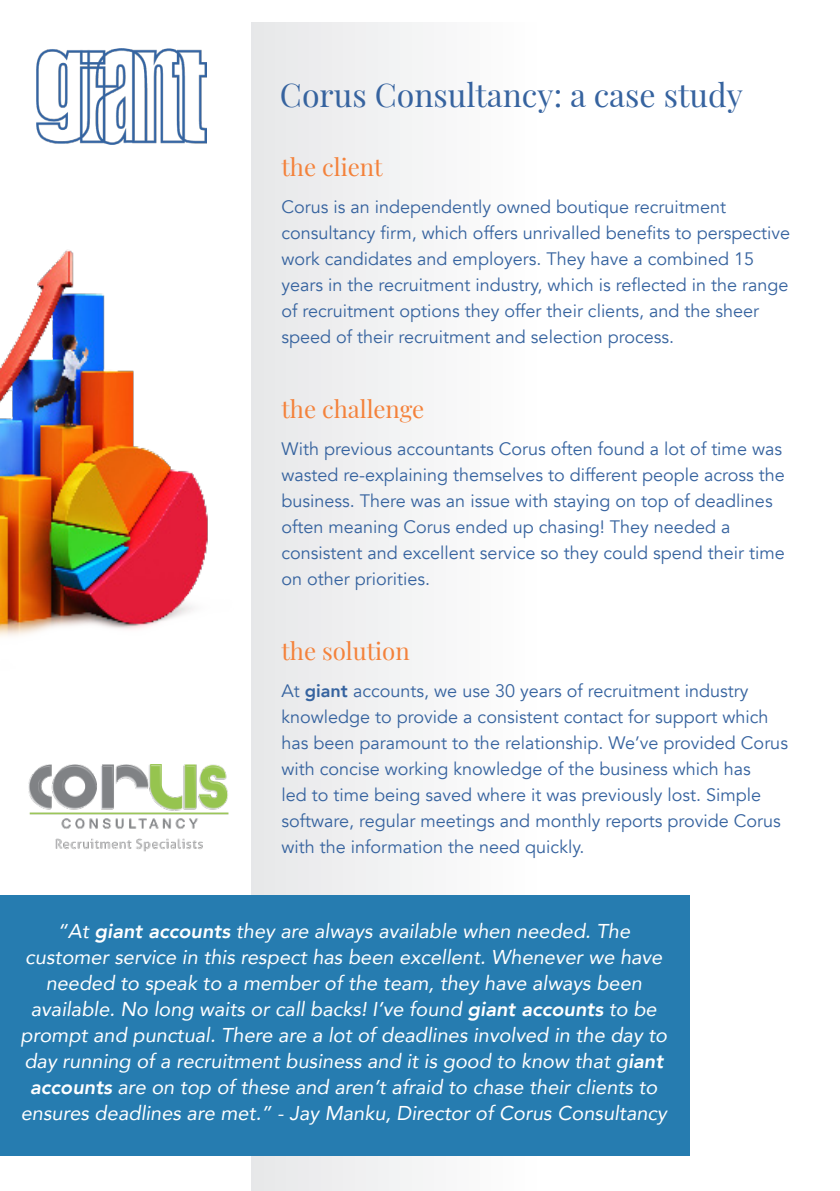
<style>
.page{position:relative;width:840px;height:1191px;background:#fff}
.page>*{position:absolute;margin:0;border:0;box-sizing:border-box;transform-origin:0 0}
.Headline{font:32px "Playfair Display";color:#36639f}
.Body_text{font:24px "Playfair Display";color:#f4823b}
.Body_text-2{font:italic 20px/26px "Avenir";color:#fff;text-align:center}
.Body_text-3{font:18px/26px "Avenir";color:#36639f}
.s1{font-weight:800}
.s2{font-weight:800;font-style:normal}
</style>
<div class="page">
<div style="left:252px;top:22px;width:482px;height:1169px;background:#f2f3f4"></div>
<div style="left:540px;top:0;width:297px;height:1191px;background:#fff"></div>
<div style="left:0;top:894px;width:688px;height:261px;background:#267cb0"></div>
<img style="left:0;top:249px;width:208px;height:388px">
<img style="left:36px;top:48px;width:170px;height:96px">
<img style="left:28px;top:764px;width:200px;height:87px">
<p class="Headline" style="left:280px;top:70px;width:464px">Corus Consultancy: a case study</p>
<p class="Body_text" style="left:281px;top:148px;width:103px">the client</p>
<p class="Body_text-3" style="left:281px;top:194px;width:510px">Corus is an independently owned boutique recruitment consultancy firm, which offers unrivalled benefits to perspective work candidates and employers. They have a combined 15 years in the recruitment industry, which is reflected in the range of recruitment options they offer their clients, and the sheer speed of their recruitment and selection process.</p>
<p class="Body_text" style="left:281px;top:390px;width:144px">the challenge</p>
<p class="Body_text-3" style="left:281px;top:436px;width:504px">With previous accountants Corus often found a lot of time was wasted re-explaining themselves to different people across the business. There was an issue with staying on top of deadlines often meaning Corus ended up chasing! They needed a consistent and excellent service so they could spend their time on other priorities.</p>
<p class="Body_text" style="left:281px;top:632px;width:130px">the solution</p>
<p class="Body_text-3" style="left:281px;top:678px;width:508px">At <span class="s1">giant</span> accounts, we use 30 years of recruitment industry knowledge to provide a consistent contact for support which has been paramount to the relationship. We’ve provided Corus with concise working knowledge of the business which has<br>led to time being saved where it was previously lost. Simple software, regular meetings and monthly reports provide Corus with the information the need quickly.</p>
<p class="Body_text-2" style="left:20px;top:917px;width:648px">“At <span class="s2">giant accounts</span> they are always available when needed. The customer service in this respect has been excellent. Whenever we have needed to speak to a member of the team, they have always been available. No long waits or call backs! I’ve found <span class="s2">giant accounts</span> to be prompt and punctual. There are a lot of deadlines involved in the day to day running of a recruitment business and it is good to know that g<span class="s2">iant accounts</span> are on top of these and aren’t afraid to chase their clients to ensures deadlines are met.” - Jay Manku, Director of Corus Consultancy</p>
</div>
